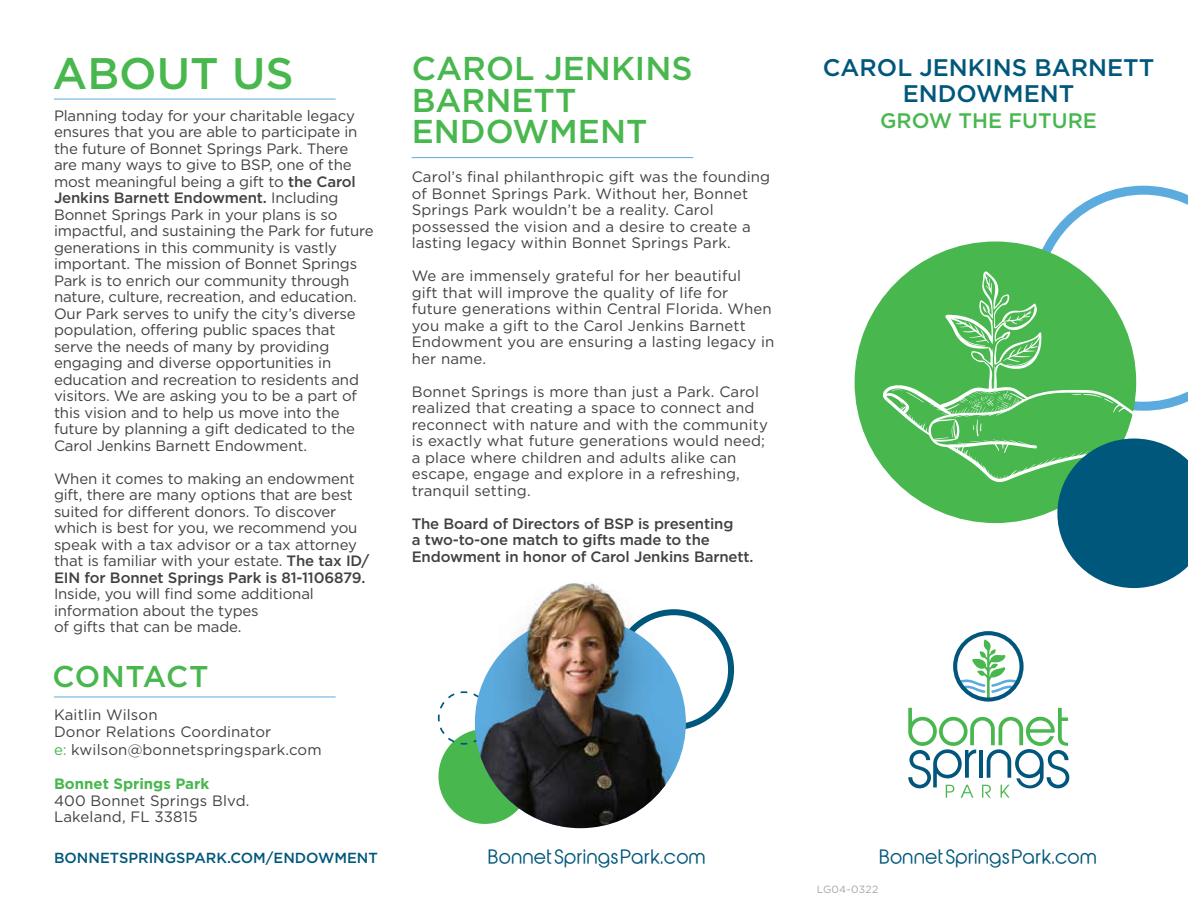
<style>
.page{position:relative;width:1188px;height:918px;background:#fff}
.page>*{position:absolute;margin:0;border:0;box-sizing:border-box;transform-origin:0 0}
.t1{font:500 44.1px "Gotham";color:#48b74e}
.t2{font:500 33px/31.5px "Gotham";color:#48b74e}
.t3{font:500 30px "Gotham";letter-spacing:.015em;color:#48b74e}
.t4{font:500 24px/26.7px "Gotham";color:#00577c;text-align:center}
.t5{font:500 21px "Gotham";color:#48b74e}
.t6{font:18.45px "Abeatby Kai";letter-spacing:.04em;color:#00577c}
.t7{font:15px/16.5px "Gotham";letter-spacing:-.01em;color:#414042}
.t8{font:15px/16.5px "Gotham";letter-spacing:.01em;color:#414042}
.t9{font:500 15px/16.5px "Gotham";letter-spacing:-.01em;color:#414042}
.t10{font:700 15px "Gotham";color:#48b74e}
.t11{font:500 14.55px "Gotham";color:#00577c}
.t12{font:10.5px "Gotham";letter-spacing:.025em;color:#a5a7aa}
.s1{font-weight:500}
.s2{color:#48b74e}
</style>
<div class="page">
<div style="left:613px;top:609px;width:121px;height:121px;border:6px solid #00577c;border-radius:50%"></div>
<div style="left:438px;top:729px;width:93px;height:95px;background:#48b74e;border-radius:50%"></div>
<svg style="left:437px;top:691px;width:38px;height:55px"></svg>
<div style="left:855px;top:241px;width:281px;height:282px;background:#48b74e;border-radius:50%"></div>
<svg style="left:908px;top:708px;width:161px;height:90px"></svg>
<svg style="left:953px;top:631px;width:71px;height:71px"></svg>
<svg style="left:883px;top:186px;width:305px;height:402px"></svg>
<hr style="left:54px;top:697px;width:282px;height:1px;background:#5cabde">
<hr style="left:54px;top:99px;width:282px;height:1px;background:#5cabde">
<hr style="left:412px;top:157px;width:281px;height:1px;background:#5cabde">
<img style="left:475px;top:582px;width:211px;height:246px">
<h1 class="t1" style="left:52px;top:45px;width:243px">ABOUT US</h1>
<p class="t7" style="left:54px;top:107px;width:321px">Planning today for your charitable legacy ensures that you are able to participate in the future of Bonnet Springs Park. There are many ways to give to BSP, one of the most meaningful being a gift to <span class="s1">the Carol Jenkins Barnett Endowment.</span> Including Bonnet Springs Park in your plans is so impactful, and sustaining the Park for future generations in this community is vastly important. The mission of Bonnet Springs Park is to enrich our community through nature, culture, recreation, and education.<br>Our Park serves to unify the city’s diverse population, offering public spaces that serve the needs of many by providing engaging and diverse opportunities in education and recreation to residents and visitors. We are asking you to be a part of this vision and to help us move into the future by planning a gift dedicated to the Carol Jenkins Barnett Endowment.</p>
<p class="t7" style="left:54px;top:470px;width:317px">When it comes to making an endowment gift, there are many options that are best suited for different donors. To discover which is best for you, we recommend you speak with a tax advisor or a tax attorney that is familiar with your estate. <span class="s1">The tax ID/ EIN for Bonnet Springs Park is 81-1106879.</span></p>
<p class="t7" style="left:54px;top:585px;width:261px">Inside, you will find some additional information about the types<br>of gifts that can be made.</p>
<h3 class="t3" style="left:52px;top:656px;width:157px">CONTACT</h3>
<p class="t8" style="left:54px;top:706px;width:219px">Kaitlin Wilson<br>Donor Relations Coordinator</p>
<p class="t8" style="left:54px;top:741px;width:269px"><span class="s2">e:</span> kwilson@bonnetspringspark.com</p>
<p class="t10" style="left:54px;top:774px;width:157px">Bonnet Springs Park</p>
<p class="t8" style="left:54px;top:792px;width:197px">400 Bonnet Springs Blvd.<br>Lakeland, FL 33815</p>
<p class="t11" style="left:54px;top:849px;width:325px">BONNETSPRINGSPARK.COM/ENDOWMENT</p>
<h2 class="t2" style="left:412px;top:53px;width:282px">CAROL JENKINS<br>BARNETT<br>ENDOWMENT</h2>
<p class="t8" style="left:412px;top:168px;width:360px">Carol’s final philanthropic gift was the founding of Bonnet Springs Park. Without her, Bonnet Springs Park wouldn’t be a reality. Carol possessed the vision and a desire to create a lasting legacy within Bonnet Springs Park.</p>
<p class="t8" style="left:412px;top:267px;width:364px">We are immensely grateful for her beautiful<br>gift that will improve the quality of life for future generations within Central Florida. When you make a gift to the Carol Jenkins Barnett Endowment you are ensuring a lasting legacy in her name.</p>
<p class="t8" style="left:412px;top:383px;width:358px">Bonnet Springs is more than just a Park. Carol realized that creating a space to connect and reconnect with nature and with the community is exactly what future generations would need; a place where children and adults alike can escape, engage and explore in a refreshing, tranquil setting.</p>
<p class="t9" style="left:412px;top:515px;width:343px">The Board of Directors of BSP is presenting<br>a two-to-one match to gifts made to the<br>Endowment in honor of Carol Jenkins Barnett.</p>
<h3 class="t4" style="left:823px;top:53px;width:333px">CAROL JENKINS BARNETT<br>ENDOWMENT</h3>
<h3 class="t5" style="left:880px;top:107px;width:218px">GROW THE FUTURE</h3>
<p class="t6" style="left:489px;top:849px;width:219px">BonnetSpringsPark.com</p>
<p class="t6" style="left:880px;top:849px;width:219px">BonnetSpringsPark.com</p>
<p class="t12" style="left:817px;top:882px;width:63px">LG04-0322</p>
</div>
